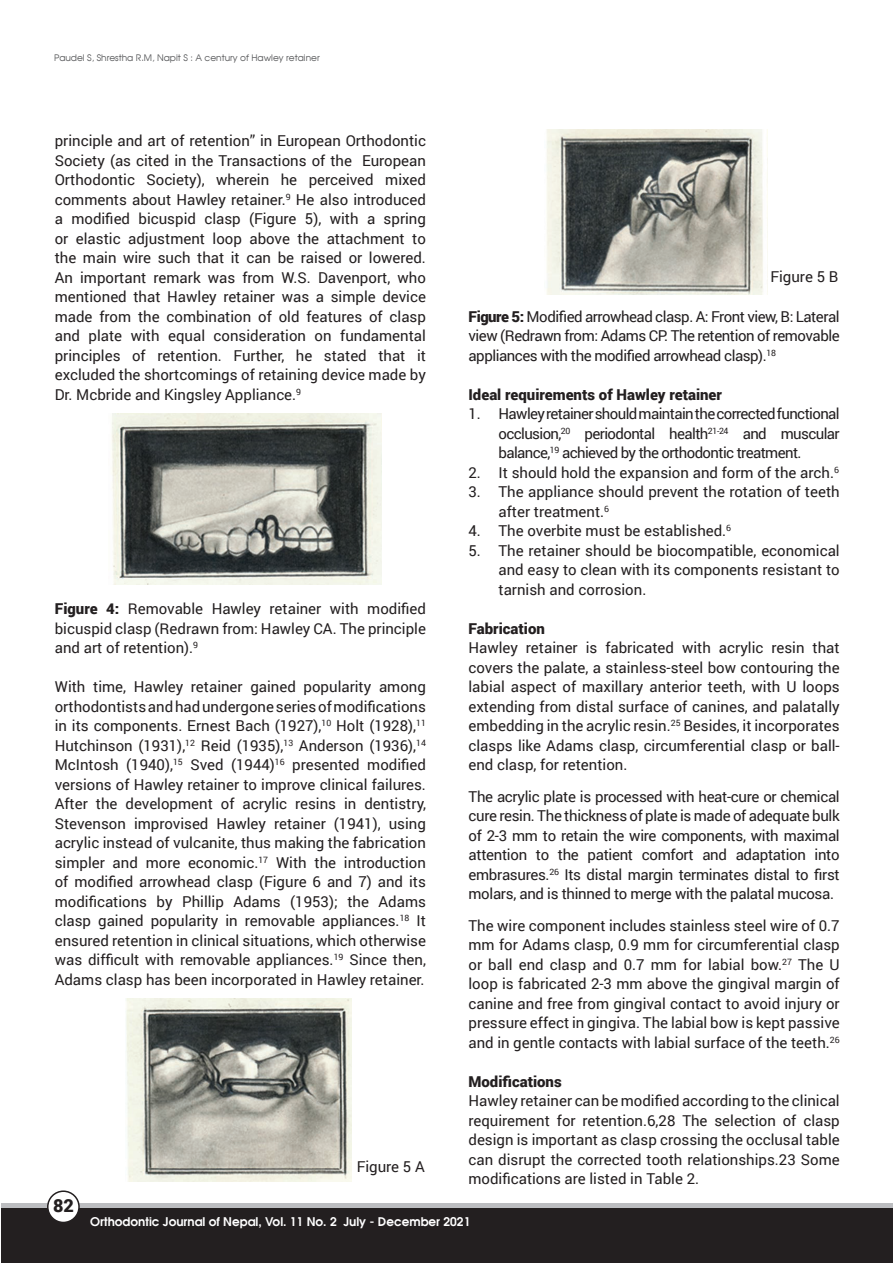
<style>
.page{position:relative;width:893px;height:1263px;background:#fff}
.page>*{position:absolute;margin:0;border:0;box-sizing:border-box;transform-origin:0 0}
.t1{font:900 18px "Roboto";color:#231f20}
.t2{font:15px/19.5px "Roboto";color:#231f20;text-align:justify}
.t3{font:900 15px "Roboto";color:#231f20}
.t4{font:12px "Avalon";color:#fff}
.t5{font:9px "Avalon Plain";color:#57585a}
.s1{font-weight:900}
</style>
<div class="page">
<div style="left:2px;top:1203px;width:891px;height:22px;background:linear-gradient(to right,#bcbdc0,#bcbdc0)"></div>
<div style="left:2px;top:1209px;width:891px;height:54px;background:#231f20"></div>
<div style="left:48px;top:1191px;width:31px;height:31px;background:#fff;border-radius:50%"></div>
<div style="left:47px;top:1190px;width:33px;height:33px;border:2px solid #231f20;border-radius:50%"></div>
<img style="left:112px;top:414px;width:269px;height:171px">
<img style="left:126px;top:998px;width:225px;height:183px">
<img style="left:546px;top:130px;width:217px;height:164px">
<p class="t5" style="left:54px;top:52px;width:267px">Paudel S, Shrestha R.M, Napit S : A century of Hawley retainer</p>
<p class="t2" style="left:55px;top:130px;width:373px">principle and art of retention” in European Orthodontic Society (as cited in the Transactions of the European Orthodontic Society), wherein he perceived mixed comments about Hawley retainer.<sup>9</sup> He also introduced a modified bicuspid clasp (Figure 5), with a spring or elastic adjustment loop above the attachment to the main wire such that it can be raised or lowered.<br>An important remark was from W.S. Davenport, who mentioned that Hawley retainer was a simple device made from the combination of old features of clasp and plate with equal consideration on fundamental principles of retention. Further, he stated that it excluded the shortcomings of retaining device made by Dr. Mcbride and Kingsley Appliance.<sup>9</sup></p>
<p class="t2" style="left:55px;top:598px;width:373px"><span class="s1">Figure 4:</span> Removable Hawley retainer with modified bicuspid clasp (Redrawn from: Hawley CA. The principle and art of retention).<sup>9</sup></p>
<p class="t2" style="left:55px;top:676px;width:373px">With time, Hawley retainer gained popularity among orthodontists and had undergone series of modifications in its components. Ernest Bach (1927),<sup>10</sup> Holt (1928),<sup>11<br></sup>Hutchinson (1931),<sup>12</sup> Reid (1935),<sup>13</sup> Anderson (1936),<sup>14<br></sup>McIntosh (1940),<sup>15</sup> Sved (1944)<sup>16</sup> presented modified versions of Hawley retainer to improve clinical failures.<br>After the development of acrylic resins in dentistry, Stevenson improvised Hawley retainer (1941), using acrylic instead of vulcanite, thus making the fabrication simpler and more economic.<sup>17</sup> With the introduction of modified arrowhead clasp (Figure 6 and 7) and its modifications by Phillip Adams (1953); the Adams clasp gained popularity in removable appliances.<sup>18</sup> It ensured retention in clinical situations, which otherwise was difficult with removable appliances.<sup>19</sup> Since then, Adams clasp has been incorporated in Hawley retainer.</p>
<p class="t1" style="left:53px;top:1193px;width:22px">82</p>
<p class="t2" style="left:357px;top:1156px;width:70px">Figure 5 A</p>
<p class="t2" style="left:770px;top:266px;width:70px">Figure 5 B</p>
<p class="t2" style="left:468px;top:306px;width:373px"><span class="s1">Figure 5:</span> Modified arrowhead clasp. A: Front view, B: Lateral view (Redrawn from: Adams CP. The retention of removable appliances with the modified arrowhead clasp).<sup>18</sup></p>
<p class="t3" style="left:468px;top:384px;width:255px">Ideal requirements of Hawley retainer</p>
<p class="t2" style="left:498px;top:403px;width:343px;text-indent:-30px">1. Hawley retainer should maintain the corrected functional occlusion,<sup>20</sup> periodontal health<sup>21-24</sup> and muscular balance,<sup>19</sup> achieved by the orthodontic treatment.</p>
<p class="t2" style="left:468px;top:462px;width:372px">2. It should hold the expansion and form of the arch.<sup>6</sup></p>
<p class="t2" style="left:498px;top:481px;width:343px;text-indent:-30px">3. The appliance should prevent the rotation of teeth after treatment.<sup>6</sup></p>
<p class="t2" style="left:468px;top:520px;width:264px">4. The overbite must be established.<sup>6</sup></p>
<p class="t2" style="left:498px;top:540px;width:343px;text-indent:-30px">5. The retainer should be biocompatible, economical and easy to clean with its components resistant to tarnish and corrosion.</p>
<p class="t3" style="left:468px;top:618px;width:78px">Fabrication</p>
<p class="t2" style="left:468px;top:637px;width:373px">Hawley retainer is fabricated with acrylic resin that covers the palate, a stainless-steel bow contouring the labial aspect of maxillary anterior teeth, with U loops extending from distal surface of canines, and palatally embedding in the acrylic resin.<sup>25</sup> Besides, it incorporates clasps like Adams clasp, circumferential clasp or ball&shy;end clasp, for retention.</p>
<p class="t2" style="left:468px;top:786px;width:373px">The acrylic plate is processed with heat-cure or chemical cure resin. The thickness of plate is made of adequate bulk of 2-3 mm to retain the wire components, with maximal attention to the patient comfort and adaptation into embrasures.<sup>26</sup> Its distal margin terminates distal to first molars, and is thinned to merge with the palatal mucosa.</p>
<p class="t2" style="left:468px;top:915px;width:373px">The wire component includes stainless steel wire of 0.7 mm for Adams clasp, 0.9 mm for circumferential clasp or ball end clasp and 0.7 mm for labial bow.<sup>27</sup> The U loop is fabricated 2-3 mm above the gingival margin of canine and free from gingival contact to avoid injury or pressure effect in gingiva. The labial bow is kept passive and in gentle contacts with labial surface of the teeth.<sup>26</sup></p>
<p class="t3" style="left:468px;top:1071px;width:95px">Modifications</p>
<p class="t2" style="left:468px;top:1090px;width:373px">Hawley retainer can be modified according to the clinical requirement for retention.6,28 The selection of clasp design is important as clasp crossing the occlusal table can disrupt the corrected tooth relationships.23 Some modifications are listed in Table 2.</p>
<p class="t4" style="left:90px;top:1213px;width:382px">Orthodontic Journal of Nepal, Vol. 11 No. 2 July - December 2021</p>
</div>
